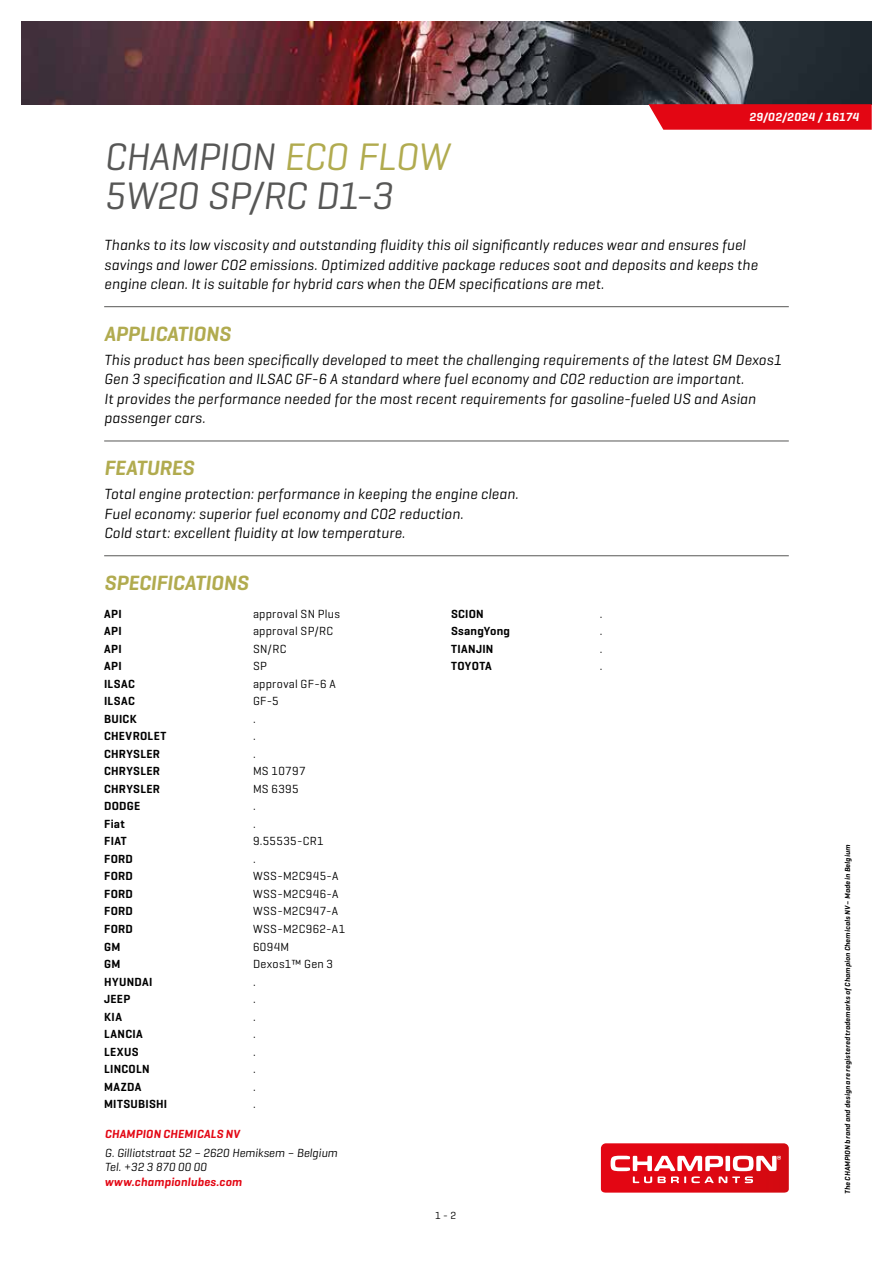
<style>
.page{position:relative;width:893px;height:1263px;background:#fff}
.page>*{position:absolute;margin:0;border:0;box-sizing:border-box;transform-origin:0 0}
.t1{font:italic 39px/39px "Geogrotesque";letter-spacing:-.01em;color:#575756}
.t2{font:italic 600 21px "Geogrotesque";letter-spacing:-.005em;color:#b1ab4f}
.t3{font:italic 15px/19.5px "Geogrotesque";letter-spacing:.01em;color:#000}
.t4{font:600 12px "Geogrotesque";letter-spacing:.025em;color:#000}
.t5{font:12px "Geogrotesque";letter-spacing:.03em;color:#000}
.t6{font:italic 12px/14.4px "Geogrotesque";color:#000}
.t7{font:italic 600 12px "Geogrotesque";letter-spacing:.015em;color:#e30613}
.t8{font:italic 600 12px "Geogrotesque";letter-spacing:.02em;color:#fff}
.t9{font:10.5px "Geogrotesque";color:#000}
.t10{font:italic 600 7.5px "Geogrotesque";letter-spacing:.025em;color:#000}
.s1{color:#b1ab4f}
</style>
<div class="page">
<svg style="left:601px;top:1143px;width:188px;height:49px"></svg>
<img style="left:21px;top:21px;width:851px;height:83px">
<svg style="left:648px;top:104px;width:224px;height:26px"></svg>
<hr style="left:104px;top:306px;width:685px;height:1px;background:#575756">
<hr style="left:104px;top:441px;width:685px;height:1px;background:#575756">
<hr style="left:104px;top:555px;width:685px;height:1px;background:#575756">
<p class="t8" style="left:749px;top:110px;width:111px">29/02/2024 / 16174</p>
<h1 class="t1" style="left:104px;top:136px;width:346px">CHAMPION <span class="s1">ECO FLOW<br></span>5W20 SP/RC D1-3</h1>
<p class="t3" style="left:104px;top:235px;width:655px">Thanks to its low viscosity and outstanding fluidity this oil significantly reduces wear and ensures fuel savings and lower CO2 emissions. Optimized additive package reduces soot and deposits and keeps the engine clean. It is suitable for hybrid cars when the OEM specifications are met.</p>
<h2 class="t2" style="left:104px;top:321px;width:128px">APPLICATIONS</h2>
<p class="t3" style="left:104px;top:349px;width:679px">This product has been specifically developed to meet the challenging requirements of the latest GM Dexos1<br>Gen 3 specification and ILSAC GF-6 A standard where fuel economy and CO2 reduction are important.<br>It provides the performance needed for the most recent requirements for gasoline-fueled US and Asian passenger cars.</p>
<h2 class="t2" style="left:104px;top:455px;width:91px">FEATURES</h2>
<p class="t3" style="left:104px;top:484px;width:416px">Total engine protection: performance in keeping the engine clean.<br>Fuel economy: superior fuel economy and CO2 reduction.<br>Cold start: excellent fluidity at low temperature.</p>
<h2 class="t2" style="left:104px;top:570px;width:146px">SPECIFICATIONS</h2>
<p class="t4" style="left:104px;top:606px;width:19px">API</p>
<p class="t5" style="left:253px;top:606px;width:88px">approval SN Plus</p>
<p class="t4" style="left:104px;top:624px;width:19px">API</p>
<p class="t5" style="left:253px;top:624px;width:82px">approval SP/RC</p>
<p class="t4" style="left:104px;top:641px;width:19px">API</p>
<p class="t5" style="left:253px;top:641px;width:35px">SN/RC</p>
<p class="t4" style="left:104px;top:659px;width:19px">API</p>
<p class="t5" style="left:253px;top:659px;width:15px">SP</p>
<p class="t4" style="left:104px;top:676px;width:32px">ILSAC</p>
<p class="t5" style="left:253px;top:676px;width:84px">approval GF-6 A</p>
<p class="t4" style="left:104px;top:694px;width:32px">ILSAC</p>
<p class="t5" style="left:253px;top:694px;width:27px">GF-5</p>
<p class="t4" style="left:104px;top:711px;width:34px">BUICK</p>
<p class="t5" style="left:253px;top:711px;width:4px">.</p>
<p class="t4" style="left:104px;top:729px;width:64px">CHEVROLET</p>
<p class="t5" style="left:253px;top:729px;width:4px">.</p>
<p class="t4" style="left:104px;top:746px;width:57px">CHRYSLER</p>
<p class="t5" style="left:253px;top:746px;width:4px">.</p>
<p class="t4" style="left:104px;top:764px;width:57px">CHRYSLER</p>
<p class="t5" style="left:253px;top:764px;width:54px">MS 10797</p>
<p class="t4" style="left:104px;top:781px;width:57px">CHRYSLER</p>
<p class="t5" style="left:253px;top:781px;width:47px">MS 6395</p>
<p class="t4" style="left:104px;top:799px;width:38px">DODGE</p>
<p class="t5" style="left:253px;top:799px;width:4px">.</p>
<p class="t4" style="left:104px;top:816px;width:22px">Fiat</p>
<p class="t5" style="left:253px;top:816px;width:4px">.</p>
<p class="t4" style="left:104px;top:834px;width:24px">FIAT</p>
<p class="t5" style="left:253px;top:834px;width:72px">9.55535-CR1</p>
<p class="t4" style="left:104px;top:851px;width:30px">FORD</p>
<p class="t5" style="left:253px;top:851px;width:4px">.</p>
<p class="t4" style="left:104px;top:869px;width:30px">FORD</p>
<p class="t5" style="left:253px;top:869px;width:87px">WSS-M2C945-A</p>
<p class="t4" style="left:104px;top:886px;width:30px">FORD</p>
<p class="t5" style="left:253px;top:886px;width:87px">WSS-M2C946-A</p>
<p class="t4" style="left:104px;top:904px;width:30px">FORD</p>
<p class="t5" style="left:253px;top:904px;width:86px">WSS-M2C947-A</p>
<p class="t4" style="left:104px;top:921px;width:30px">FORD</p>
<p class="t5" style="left:253px;top:921px;width:94px">WSS-M2C962-A1</p>
<p class="t4" style="left:104px;top:939px;width:18px">GM</p>
<p class="t5" style="left:253px;top:939px;width:38px">6094M</p>
<p class="t4" style="left:104px;top:956px;width:18px">GM</p>
<p class="t5" style="left:253px;top:956px;width:82px">Dexos1™ Gen 3</p>
<p class="t4" style="left:104px;top:974px;width:50px">HYUNDAI</p>
<p class="t5" style="left:253px;top:974px;width:4px">.</p>
<p class="t4" style="left:104px;top:991px;width:28px">JEEP</p>
<p class="t5" style="left:253px;top:991px;width:4px">.</p>
<p class="t4" style="left:104px;top:1009px;width:19px">KIA</p>
<p class="t5" style="left:253px;top:1009px;width:4px">.</p>
<p class="t4" style="left:104px;top:1026px;width:40px">LANCIA</p>
<p class="t5" style="left:253px;top:1026px;width:4px">.</p>
<p class="t4" style="left:104px;top:1044px;width:36px">LEXUS</p>
<p class="t5" style="left:253px;top:1044px;width:4px">.</p>
<p class="t4" style="left:104px;top:1061px;width:47px">LINCOLN</p>
<p class="t5" style="left:253px;top:1061px;width:4px">.</p>
<p class="t4" style="left:104px;top:1079px;width:39px">MAZDA</p>
<p class="t5" style="left:253px;top:1079px;width:4px">.</p>
<p class="t4" style="left:104px;top:1096px;width:64px">MITSUBISHI</p>
<p class="t5" style="left:253px;top:1096px;width:4px">.</p>
<p class="t4" style="left:451px;top:606px;width:34px">SCION</p>
<p class="t5" style="left:600px;top:606px;width:4px">.</p>
<p class="t4" style="left:451px;top:624px;width:60px">SsangYong</p>
<p class="t5" style="left:600px;top:624px;width:4px">.</p>
<p class="t4" style="left:451px;top:641px;width:44px">TIANJIN</p>
<p class="t5" style="left:600px;top:641px;width:4px">.</p>
<p class="t4" style="left:451px;top:659px;width:42px">TOYOTA</p>
<p class="t5" style="left:600px;top:659px;width:4px">.</p>
<p class="t7" style="left:105px;top:1126px;width:136px">CHAMPION CHEMICALS NV</p>
<p class="t6" style="left:105px;top:1145px;width:234px">G. Gilliotstraat 52 – 2620 Hemiksem – Belgium<br>Tel. +32 3 870 00 00</p>
<p class="t7" style="left:105px;top:1174px;width:139px">www.championlubes.com</p>
<p class="t9" style="left:435px;top:1209px;width:23px">1 - 2</p>
<p class="t10" style="left:843px;top:1194px;width:351px;rotate:-90deg">The CHAMPION brand and design are registered trademarks of Champion Chemicals NV – Made in Belgium</p>
</div>
